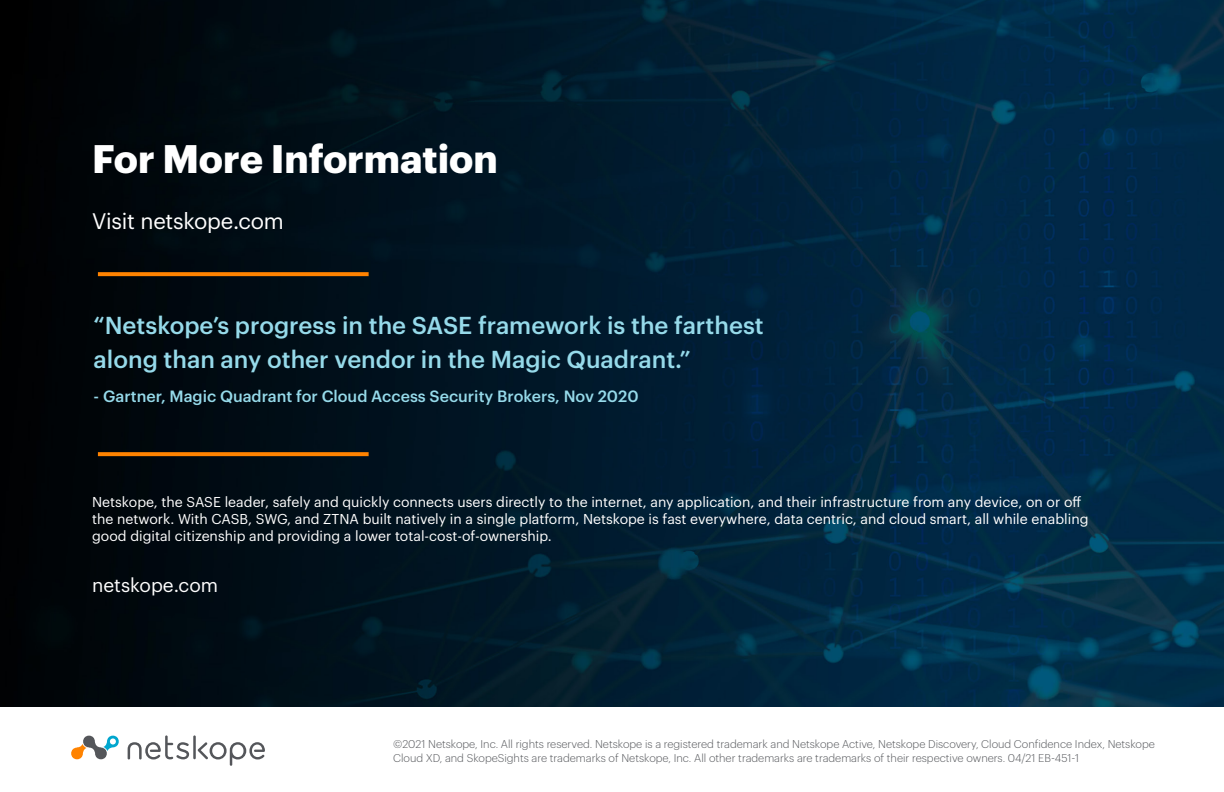
<style>
.page{position:relative;width:1224px;height:792px;background:#fff}
.page>*{position:absolute;margin:0;border:0;box-sizing:border-box;transform-origin:0 0}
.t1{font:700 39px "Graphik";color:#fff}
.t2{font:500 24px/34px "Graphik";color:#96daea}
.t3{font:22px "Graphik";letter-spacing:-.01em;color:#fff}
.t4{font:19px "Graphik";color:#fff}
.t5{font:500 16px "Graphik";color:#96daea}
.t6{font:14px/17px "Graphik";color:#fff}
.t7{font:300 11px/14px "Graphik";color:#54565a}
</style>
<div class="page">
<img style="left:0;top:0;width:1224px;height:707px">
<svg style="left:71px;top:735px;width:48px;height:25px"></svg>
<hr style="left:193px;top:735px;width:3px;height:24px;background:#54565a">
<svg style="left:128px;top:735px;width:61px;height:24px"></svg>
<svg style="left:198px;top:742px;width:67px;height:24px"></svg>
<svg style="left:98px;top:272px;width:271px;height:4px"></svg>
<svg style="left:98px;top:452px;width:271px;height:4px"></svg>
<h1 class="t1" style="left:92px;top:129px;width:407px">For More Information</h1>
<h3 class="t3" style="left:92px;top:205px;width:193px">Visit netskope.com</h3>
<h2 class="t2" style="left:94px;top:306px;width:672px">“Netskope’s progress in the SASE framework is the farthest along than any other vendor in the Magic Quadrant.”</h2>
<p class="t5" style="left:94px;top:384px;width:546px">- Gartner, Magic Quadrant for Cloud Access Security Brokers, Nov 2020</p>
<p class="t6" style="left:92px;top:492px;width:998px">Netskope, the SASE leader, safely and quickly connects users directly to the internet, any application, and their infrastructure from any device, on or off the network. With CASB, SWG, and ZTNA built natively in a single platform, Netskope is fast everywhere, data centric, and cloud smart, all while enabling good digital citizenship and providing a lower total-cost-of-ownership.</p>
<h3 class="t4" style="left:92px;top:571px;width:128px">netskope.com</h3>
<p class="t7" style="left:393px;top:736px;width:763px">©2021 Netskope, Inc. All rights reserved. Netskope is a registered trademark and Netskope Active, Netskope Discovery, Cloud Confidence Index, Netskope<br>Cloud XD, and SkopeSights are trademarks of Netskope, Inc. All other trademarks are trademarks of their respective owners. 04/21 EB-451-1</p>
</div>
